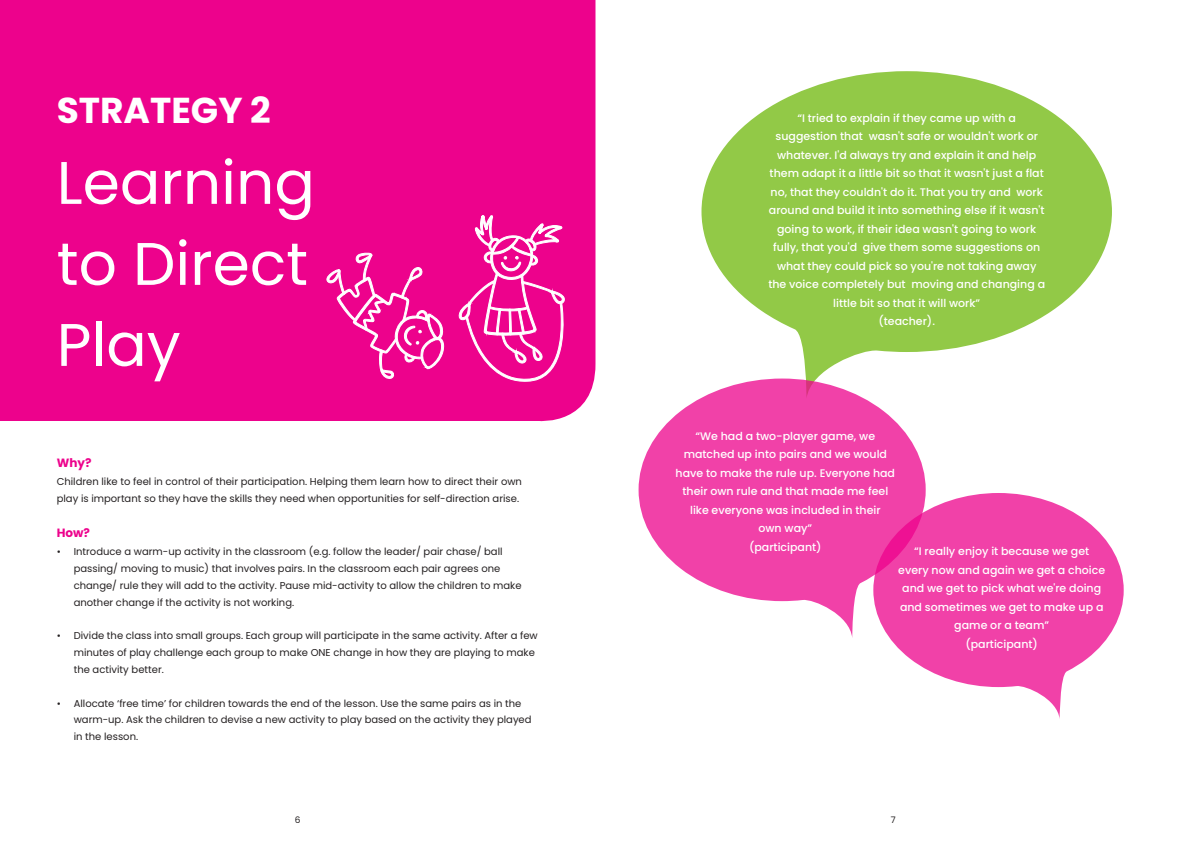
<style>
.page{position:relative;width:1191px;height:842px;background:#fff}
.page>*{position:absolute;margin:0;border:0;box-sizing:border-box;transform-origin:0 0}
.t1{font:60px/81px "Poppins";color:#fff;text-align:justify}
.t2{font:700 36px "Poppins";color:#fff}
.t3{font:700 12px "Poppins";color:#ed028c}
.t4{font:500 11px/18.5px "Poppins";color:#fff;text-align:center}
.t5{font:10px/16.8px "Poppins";color:#231f20}
.t6{font:9px "Poppins";color:#231f20}
</style>
<div class="page">
<div style="left:0;top:0;width:595px;height:422px;background:#ed028c"></div>
<svg style="left:701px;top:71px;width:411px;height:307px;fill:#92c947"></svg>
<svg style="left:638px;top:378px;width:287px;height:260px;fill:#f141a8"></svg>
<svg style="left:873px;top:493px;width:250px;height:226px;fill:#f141a8"></svg>
<svg style="left:458px;top:212px;width:107px;height:171px;background:#f02fa0"></svg>
<svg style="left:326px;top:252px;width:118px;height:128px;background:#ef279c"></svg>
<h2 class="t2" style="left:57px;top:89px;width:215px">STRATEGY 2</h2>
<h1 class="t1" style="left:57px;top:143px;width:260px">Learning to Direct Play</h1>
<p class="t3" style="left:57px;top:455px;width:36px">Why?</p>
<p class="t5" style="left:57px;top:473px;width:467px">Children like to feel in control of their participation. Helping them learn how to direct their own play is important so they have the skills they need when opportunities for self-direction arise.</p>
<p class="t3" style="left:57px;top:526px;width:35px">How?</p>
<p class="t5" style="left:74px;top:543px;width:449px;text-indent:-17px">• Introduce a warm-up activity in the classroom (e.g. follow the leader/ pair chase/ ball passing/ moving to music) that involves pairs. In the classroom each pair agrees one change/ rule they will add to the activity. Pause mid-activity to allow the children to make another change if the activity is not working.</p>
<p class="t5" style="left:74px;top:627px;width:465px;text-indent:-17px">• Divide the class into small groups. Each group will participate in the same activity. After a few minutes of play challenge each group to make ONE change in how they are playing to make the activity better.</p>
<p class="t5" style="left:74px;top:695px;width:459px;text-indent:-17px">• Allocate ‘free time’ for children towards the end of the lesson. Use the same pairs as in the warm-up. Ask the children to devise a new activity to play based on the activity they played in the lesson.</p>
<p class="t4" style="left:768px;top:109px;width:278px">“I tried to explain if they came up with a suggestion that wasn't safe or wouldn't work or whatever. I'd always try and explain it and help them adapt it a little bit so that it wasn't just a flat no, that they couldn't do it. That you try and work around and build it into something else if it wasn't going to work, if their idea wasn't going to work fully, that you'd give them some suggestions on what they could pick so you're not taking away the voice completely but moving and changing a little bit so that it will work”<br>(teacher).</p>
<p class="t4" style="left:675px;top:427px;width:221px">“We had a two-player game, we matched up into pairs and we would have to make the rule up. Everyone had their own rule and that made me feel like everyone was included in their<br>own way”<br>(participant)</p>
<p class="t4" style="left:898px;top:542px;width:208px">“I really enjoy it because we get every now and again we get a choice and we get to pick what we're doing and sometimes we get to make up a game or a team”<br>(participant)</p>
<p class="t6" style="left:295px;top:815px;width:7px">6</p>
<p class="t6" style="left:890px;top:815px;width:6px">7</p>
</div>
